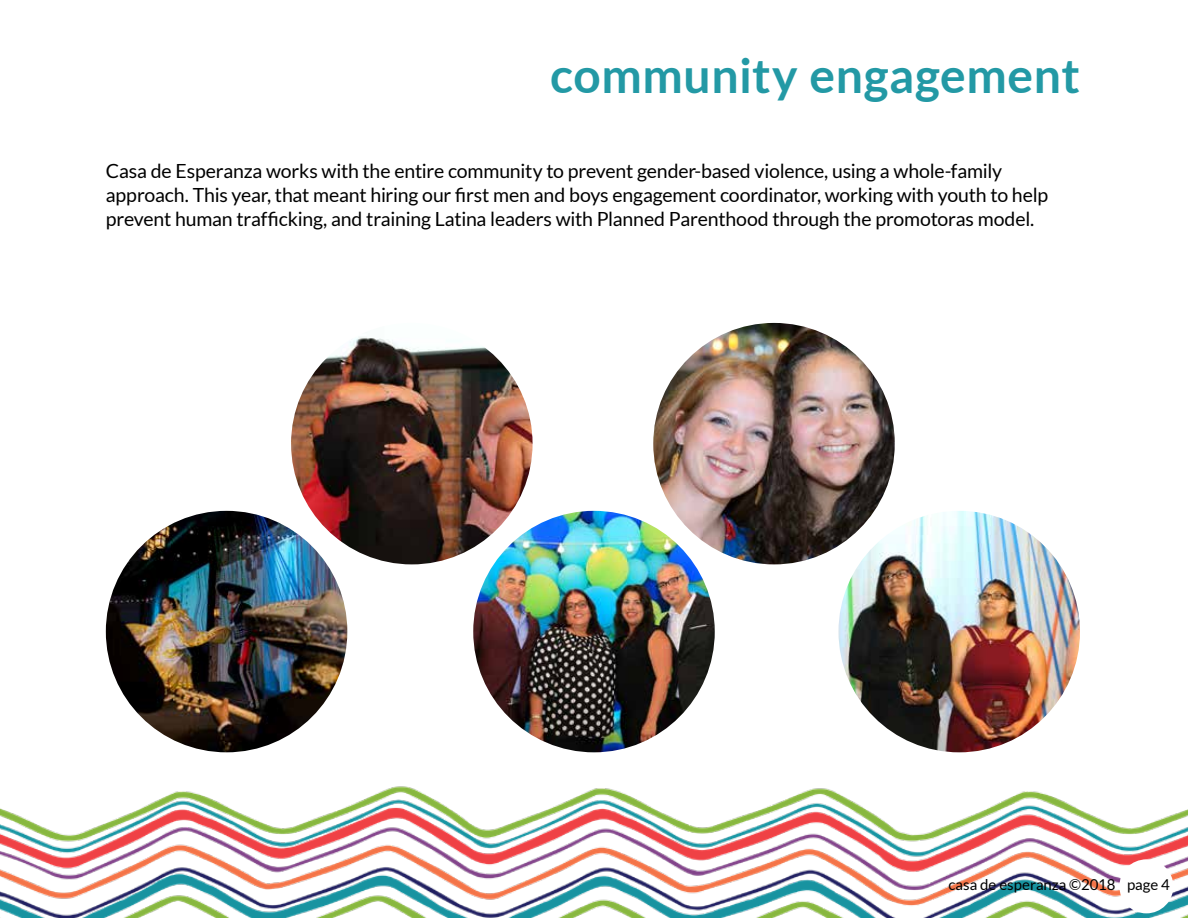
<style>
.page{position:relative;width:1188px;height:918px;background:#fff}
.page>*{position:absolute;margin:0;border:0;box-sizing:border-box;transform-origin:0 0}
.t1{font:700 48px "Lato";letter-spacing:.015em;color:#2399a5}
.t2{font:19.5px/24px "Lato";letter-spacing:-.01em;color:#000}
.t3{font:15px "Lato";color:#000}
</style>
<div class="page">
<img style="left:0;top:786px;width:1188px;height:132px">
<div style="left:1119px;top:859px;width:54px;height:54px;background:#fff;border-radius:50%"></div>
<img style="left:291px;top:323px;width:242px;height:241px;border-radius:121px">
<img style="left:653px;top:323px;width:242px;height:241px;border-radius:121px">
<img style="left:106px;top:511px;width:241px;height:241px;border-radius:121px">
<img style="left:473px;top:511px;width:242px;height:241px;border-radius:121px">
<img style="left:838px;top:511px;width:242px;height:241px;border-radius:121px">
<h1 class="t1" style="left:550px;top:48px;width:531px">community engagement</h1>
<p class="t2" style="left:106px;top:159px;width:944px">Casa de Esperanza works with the entire community to prevent gender-based violence, using a whole-family approach. This year, that meant hiring our first men and boys engagement coordinator, working with youth to help prevent human trafficking, and training Latina leaders with Planned Parenthood through the promotoras model.</p>
<p class="t3" style="left:948px;top:876px;width:223px">casa de esperanza ©2018 page 4</p>
</div>
